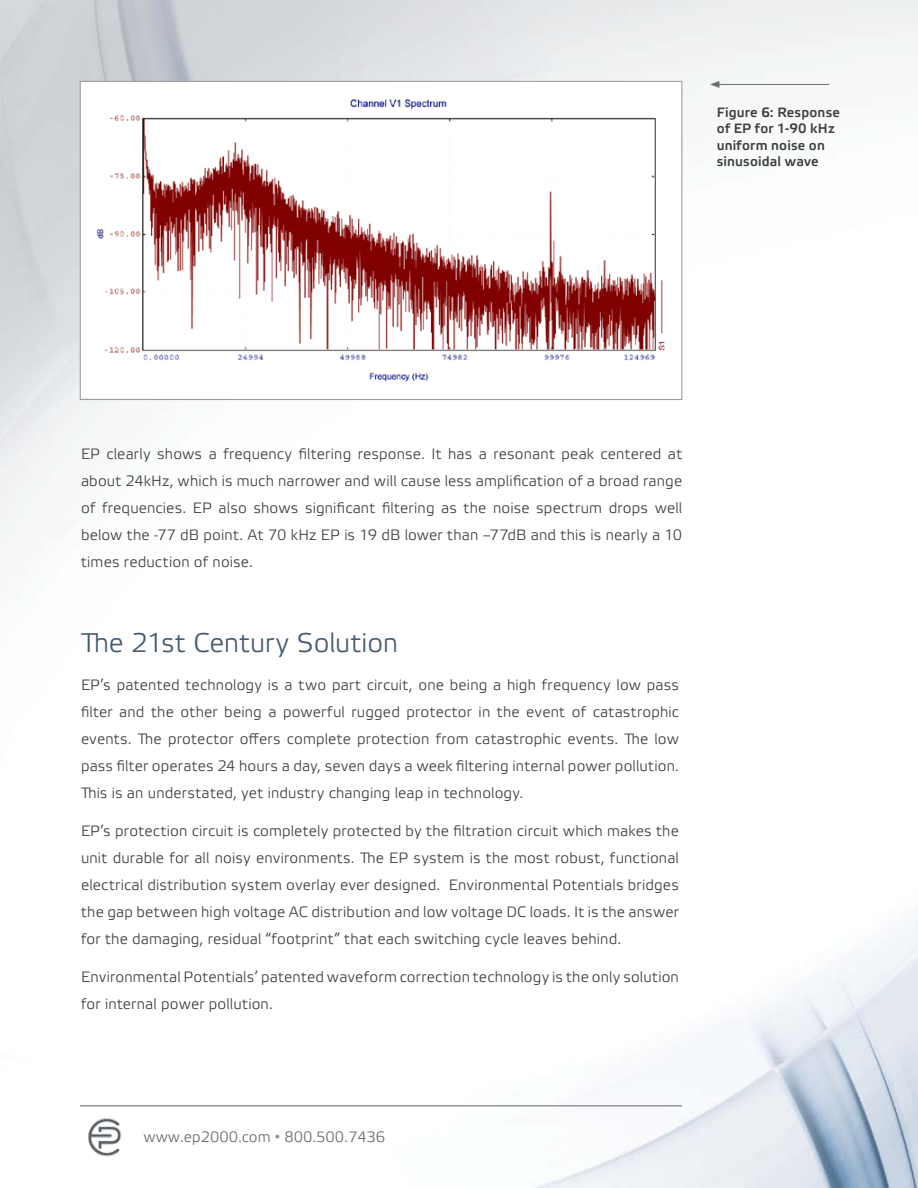
<style>
.page{position:relative;width:918px;height:1188px;background:#fff}
.page>*{position:absolute;margin:0;border:0;box-sizing:border-box;transform-origin:0 0}
.t1{font:27px "Elektra Light Pro";color:#445a70}
.t2{font:15px/27px "Elektra Light Pro";letter-spacing:.01em;color:#3c3e42;text-align:justify}
.t3{font:15px "Elektra Light Pro";color:#666c71}
.t4{font:700 13.5px/16.5px "Elektra Light Pro";letter-spacing:.015em;color:#3c3e42}
.s1{font-family:"Arial";color:#8a9297}
</style>
<div class="page">
<img style="left:0;top:0;width:918px;height:1188px">
<hr style="left:80px;top:1105px;width:602px;height:2px;background:#939598">
<hr style="left:717px;top:84px;width:112px;height:1px;background:#6d6e71">
<svg style="left:710px;top:81px;width:9px;height:7px"></svg>
<img style="left:82px;top:83px;width:598px;height:314px">
<img style="left:81px;top:1117px;width:44px;height:41px">
<p class="t4" style="left:717px;top:105px;width:125px">Figure 6: Response of EP for 1-90 kHz uniform noise on sinusoidal wave</p>
<p class="t2" style="left:81px;top:441px;width:603px">EP clearly shows a frequency filtering response. It has a resonant peak centered at about 24kHz, which is much narrower and will cause less amplification of a broad range of frequencies. EP also shows significant filtering as the noise spectrum drops well below the -77 dB point. At 70 kHz EP is 19 dB lower than –77dB and this is nearly a 10 times reduction of noise.</p>
<h1 class="t1" style="left:81px;top:629px;width:319px">The 21st Century Solution</h1>
<p class="t2" style="left:81px;top:672px;width:600px">EP’s patented technology is a two part circuit, one being a high frequency low pass filter and the other being a powerful rugged protector in the event of catastrophic events. The protector offers complete protection from catastrophic events. The low pass filter operates 24 hours a day, seven days a week filtering internal power pollution.<br>This is an understated, yet industry changing leap in technology.</p>
<p class="t2" style="left:81px;top:818px;width:599px">EP’s protection circuit is completely protected by the filtration circuit which makes the unit durable for all noisy environments. The EP system is the most robust, functional electrical distribution system overlay ever designed. Environmental Potentials bridges the gap between high voltage AC distribution and low voltage DC loads. It is the answer for the damaging, residual “footprint” that each switching cycle leaves behind.</p>
<p class="t2" style="left:81px;top:964px;width:599px">Environmental Potentials’ patented waveform correction technology is the only solution for internal power pollution.</p>
<p class="t3" style="left:144px;top:1129px;width:243px">www.ep2000.com <span class="s1">•</span> 800.500.7436</p>
</div>
